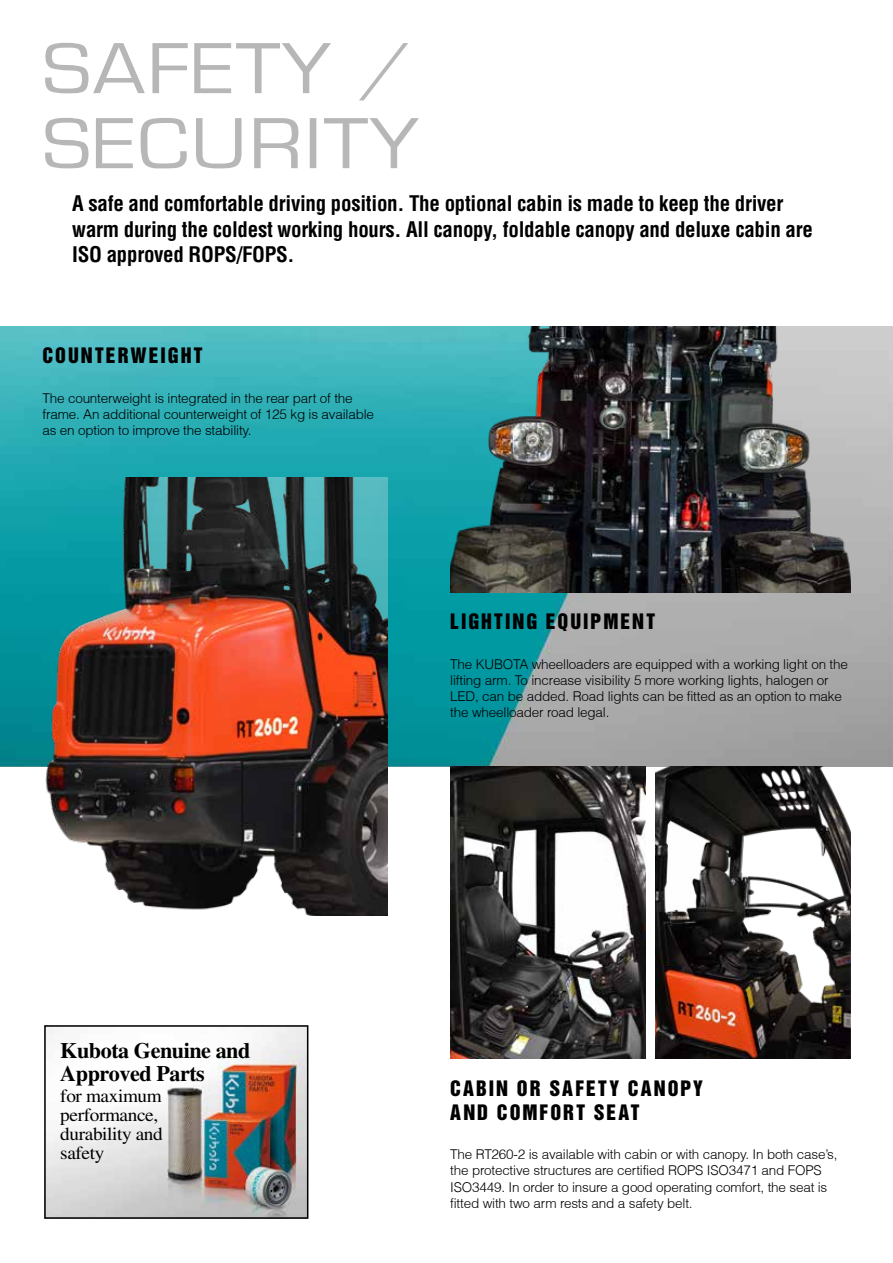
<style>
.page{position:relative;width:893px;height:1263px;background:#fff}
.page>*{position:absolute;margin:0;border:0;box-sizing:border-box;transform-origin:0 0}
.t1{font:75px/75px "Eurostile Ext";letter-spacing:.025em;color:#b7b7b8}
.t2{font:700 22.05px/22.5px "Times";letter-spacing:-.02em;color:#000}
.t3{font:700 condensed 21px/25.2px "Helvetica CE";letter-spacing:-.015em;color:#000}
.t4{font:19.5px/23.4px "Helvetica Inserat";letter-spacing:.1em;color:#000}
.t5{font:18.3px/19.2px "Times";letter-spacing:-.02em;color:#000;scale:1.05 1}
.t6{font:300 13.5px/16.2px "Helvetica";letter-spacing:-.015em;color:#000}
</style>
<div class="page">
<img style="left:0;top:326px;width:893px;height:440px">
<img style="left:450px;top:327px;width:400px;height:265px">
<img style="left:43px;top:478px;width:344px;height:437px">
<img style="left:450px;top:766px;width:195px;height:292px">
<img style="left:655px;top:766px;width:195px;height:292px">
<img style="left:47px;top:1028px;width:258px;height:188px">
<div style="left:44px;top:1025px;width:264px;height:194px;border:2px solid #000"></div>
<h1 class="t1" style="left:43px;top:31px;width:377px">SAFETY /<br>SECURITY</h1>
<h3 class="t3" style="left:72px;top:191px;width:742px">A safe and comfortable driving position. The optional cabin is made to keep the driver warm during the coldest working hours. All canopy, foldable canopy and deluxe cabin are<br>ISO approved ROPS/FOPS.</h3>
<h3 class="t4" style="left:43px;top:344px;width:161px">COUNTERWEIGHT</h3>
<p class="t6" style="left:43px;top:390px;width:333px">The counterweight is integrated in the rear part of the frame. An additional counterweight of 125 kg is available as en option to improve the stability.</p>
<h3 class="t4" style="left:450px;top:610px;width:206px">LIGHTING EQUIPMENT</h3>
<p class="t6" style="left:450px;top:655px;width:399px">The KUBOTA wheelloaders are equipped with a working light on the lifting arm. To increase visibility 5 more working lights, halogen or LED, can be added. Road lights can be fitted as an option to make the wheelloader road legal.</p>
<h2 class="t2" style="left:60px;top:1039px;width:192px">Kubota Genuine and<br>Approved Parts</h2>
<h3 class="t5" style="left:60px;top:1086px;width:99px">for maximum performance, durability and safety</h3>
<h3 class="t4" style="left:450px;top:1077px;width:254px">CABIN OR SAFETY CANOPY<br>AND COMFORT SEAT</h3>
<p class="t6" style="left:450px;top:1146px;width:389px">The RT260-2 is available with cabin or with canopy. In both case’s, the protective structures are certified ROPS ISO3471 and FOPS ISO3449. In order to insure a good operating comfort, the seat is fitted with two arm rests and a safety belt.</p>
</div>
